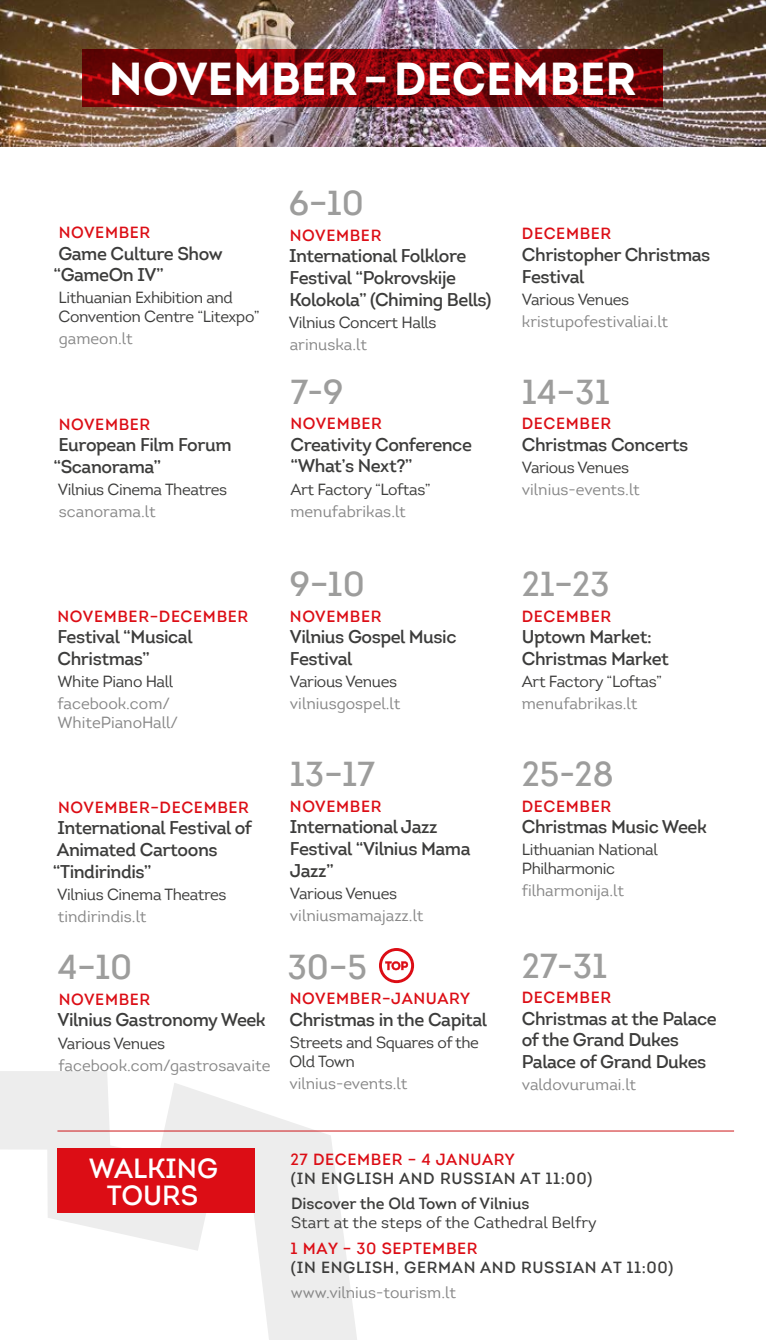
<style>
.page{position:relative;width:766px;height:1340px;background:#fff}
.page>*{position:absolute;margin:0;border:0;box-sizing:border-box;transform-origin:0 0}
.t1{font:700 45px "Intro";color:#fff}
.t2{font:600 33.75px "Intro";color:#9d9d9c}
.t3{font:600 27px/27px "Intro";color:#fff;text-align:center}
.t4{font:600 18px/21.6px "Intro";letter-spacing:-.025em;color:#3c3c3b}
.t5{font:15.75px/18.9px "Intro";letter-spacing:-.025em;color:#3c3c3b}
.t6{font:15.75px/18.9px "Intro";color:#878787}
.t7{font:600 15.75px "Intro";letter-spacing:.04em;color:#dc0d15}
.t8{font:600 15.75px/25.2px "Intro";color:#3c3c3b}
.t9{font:15.75px "Intro";color:#3c3c3b}
.t10{font:600 15.75px "Intro";letter-spacing:.04em;color:#3c3c3b}
</style>
<div class="page">
<svg style="left:0;top:1071px;width:357px;height:268px"></svg>
<img style="left:0;top:0;width:765px;height:147px">
<svg style="left:82px;top:49px;width:580px;height:57px;background:#7e060a"></svg>
<div style="left:57px;top:1147px;width:198px;height:65px;background:#dc0d15"></div>
<svg style="left:379px;top:948px;width:35px;height:35px"></svg>
<hr style="left:57px;top:1130px;width:676px;height:1px;background:#cd171a">
<h1 class="t1" style="left:109px;top:50px;width:529px">NOVEMBER–DECEMBER</h1>
<p class="t7" style="left:59px;top:223px;width:93px">NOVEMBER</p>
<p class="t4" style="left:53px;top:242px;width:171px">Game Culture Show “GameOn IV”</p>
<p class="t5" style="left:58px;top:288px;width:203px">Lithuanian Exhibition and<br>Convention Centre “Litexpo”</p>
<p class="t6" style="left:59px;top:329px;width:75px">gameon.lt</p>
<p class="t7" style="left:59px;top:414px;width:93px">NOVEMBER</p>
<p class="t4" style="left:53px;top:434px;width:180px">European Film Forum “Scanorama”</p>
<p class="t5" style="left:58px;top:480px;width:171px">Vilnius Cinema Theatres</p>
<p class="t6" style="left:59px;top:502px;width:98px">scanorama.lt</p>
<h2 class="t2" style="left:289px;top:182px;width:76px">6–10</h2>
<p class="t7" style="left:290px;top:225px;width:93px">NOVEMBER</p>
<p class="t4" style="left:289px;top:245px;width:204px">International Folklore<br>Festival “Pokrovskije<br>Kolokola” (Chiming Bells)</p>
<p class="t5" style="left:289px;top:313px;width:149px">Vilnius Concert Halls</p>
<p class="t6" style="left:289px;top:335px;width:79px">arinuska.lt</p>
<h2 class="t2" style="left:290px;top:371px;width:54px">7-9</h2>
<p class="t7" style="left:290px;top:414px;width:93px">NOVEMBER</p>
<p class="t4" style="left:290px;top:434px;width:183px">Creativity Conference “What’s Next?”</p>
<p class="t5" style="left:290px;top:479px;width:142px">Art Factory “Loftas”</p>
<p class="t6" style="left:290px;top:501px;width:117px">menufabrikas.lt</p>
<p class="t7" style="left:57px;top:606px;width:192px">NOVEMBER–DECEMBER</p>
<p class="t4" style="left:57px;top:626px;width:136px">Festival “Musical<br>Christmas”</p>
<p class="t5" style="left:57px;top:672px;width:117px">White Piano Hall</p>
<p class="t6" style="left:57px;top:694px;width:122px">facebook.com/<br>WhitePianoHall/</p>
<p class="t7" style="left:58px;top:797px;width:192px">NOVEMBER–DECEMBER</p>
<p class="t4" style="left:53px;top:817px;width:201px">International Festival of<br>Animated Cartoons “Tindirindis”</p>
<p class="t5" style="left:57px;top:884px;width:171px">Vilnius Cinema Theatres</p>
<p class="t6" style="left:58px;top:906px;width:90px">tindirindis.lt</p>
<h2 class="t2" style="left:57px;top:946px;width:76px">4–10</h2>
<p class="t7" style="left:59px;top:989px;width:93px">NOVEMBER</p>
<p class="t4" style="left:57px;top:1009px;width:210px">Vilnius Gastronomy Week</p>
<p class="t5" style="left:58px;top:1033px;width:109px">Various Venues</p>
<p class="t6" style="left:58px;top:1055px;width:213px">facebook.com/gastrosavaite</p>
<h2 class="t2" style="left:290px;top:563px;width:76px">9–10</h2>
<p class="t7" style="left:290px;top:606px;width:93px">NOVEMBER</p>
<p class="t4" style="left:290px;top:626px;width:168px">Vilnius Gospel Music<br>Festival</p>
<p class="t5" style="left:290px;top:672px;width:109px">Various Venues</p>
<p class="t6" style="left:290px;top:694px;width:112px">vilniusgospel.lt</p>
<h2 class="t2" style="left:290px;top:753px;width:86px">13–17</h2>
<p class="t7" style="left:290px;top:796px;width:93px">NOVEMBER</p>
<p class="t4" style="left:290px;top:816px;width:182px">International Jazz<br>Festival “Vilnius Mama<br>Jazz”</p>
<p class="t5" style="left:290px;top:883px;width:109px">Various Venues</p>
<p class="t6" style="left:290px;top:905px;width:135px">vilniusmamajazz.lt</p>
<h2 class="t2" style="left:287px;top:945px;width:81px">30–5</h2>
<p class="t7" style="left:290px;top:988px;width:182px">NOVEMBER–JANUARY</p>
<p class="t4" style="left:289px;top:1008px;width:199px">Christmas in the Capital</p>
<p class="t5" style="left:289px;top:1033px;width:191px">Streets and Squares of the<br>Old Town</p>
<p class="t6" style="left:289px;top:1074px;width:119px">vilnius-events.lt</p>
<p class="t7" style="left:522px;top:224px;width:91px">DECEMBER</p>
<p class="t4" style="left:522px;top:244px;width:190px">Christopher Christmas<br>Festival</p>
<p class="t5" style="left:522px;top:290px;width:109px">Various Venues</p>
<p class="t6" style="left:522px;top:312px;width:148px">kristupofestivaliai.lt</p>
<h2 class="t2" style="left:521px;top:371px;width:89px">14–31</h2>
<p class="t7" style="left:521px;top:414px;width:91px">DECEMBER</p>
<p class="t4" style="left:521px;top:434px;width:168px">Christmas Concerts</p>
<p class="t5" style="left:521px;top:458px;width:109px">Various Venues</p>
<p class="t6" style="left:521px;top:480px;width:119px">vilnius-events.lt</p>
<h2 class="t2" style="left:521px;top:563px;width:89px">21–23</h2>
<p class="t7" style="left:521px;top:606px;width:91px">DECEMBER</p>
<p class="t4" style="left:521px;top:626px;width:149px">Uptown Market:<br>Christmas Market</p>
<p class="t5" style="left:521px;top:672px;width:142px">Art Factory “Loftas”</p>
<p class="t6" style="left:521px;top:694px;width:117px">menufabrikas.lt</p>
<h2 class="t2" style="left:521px;top:753px;width:93px">25-28</h2>
<p class="t7" style="left:521px;top:796px;width:91px">DECEMBER</p>
<p class="t4" style="left:521px;top:816px;width:186px">Christmas Music Week</p>
<p class="t5" style="left:521px;top:840px;width:137px">Lithuanian National<br>Philharmonic</p>
<p class="t6" style="left:521px;top:881px;width:104px">filharmonija.lt</p>
<h2 class="t2" style="left:521px;top:944px;width:87px">27-31</h2>
<p class="t7" style="left:521px;top:987px;width:91px">DECEMBER</p>
<p class="t4" style="left:521px;top:1007px;width:196px">Christmas at the Palace of the Grand Dukes<br>Palace of Grand Dukes</p>
<p class="t6" style="left:521px;top:1075px;width:116px">valdovurumai.lt</p>
<h3 class="t3" style="left:89px;top:1154px;width:131px">WALKING<br>TOURS</h3>
<p class="t7" style="left:290px;top:1149px;width:225px">27 DECEMBER – 4 JANUARY</p>
<p class="t8" style="left:291px;top:1166px;width:303px">(IN ENGLISH AND RUSSIAN AT 11:00)<br>Discover the Old Town of Vilnius</p>
<p class="t9" style="left:291px;top:1213px;width:307px">Start at the steps of the Cathedral Belfry</p>
<p class="t7" style="left:290px;top:1238px;width:189px">1 MAY – 30 SEPTEMBER</p>
<p class="t10" style="left:291px;top:1257px;width:384px">(IN ENGLISH, GERMAN AND RUSSIAN AT 11:00)</p>
<p class="t6" style="left:291px;top:1282px;width:167px">www.vilnius-tourism.lt</p>
</div>
